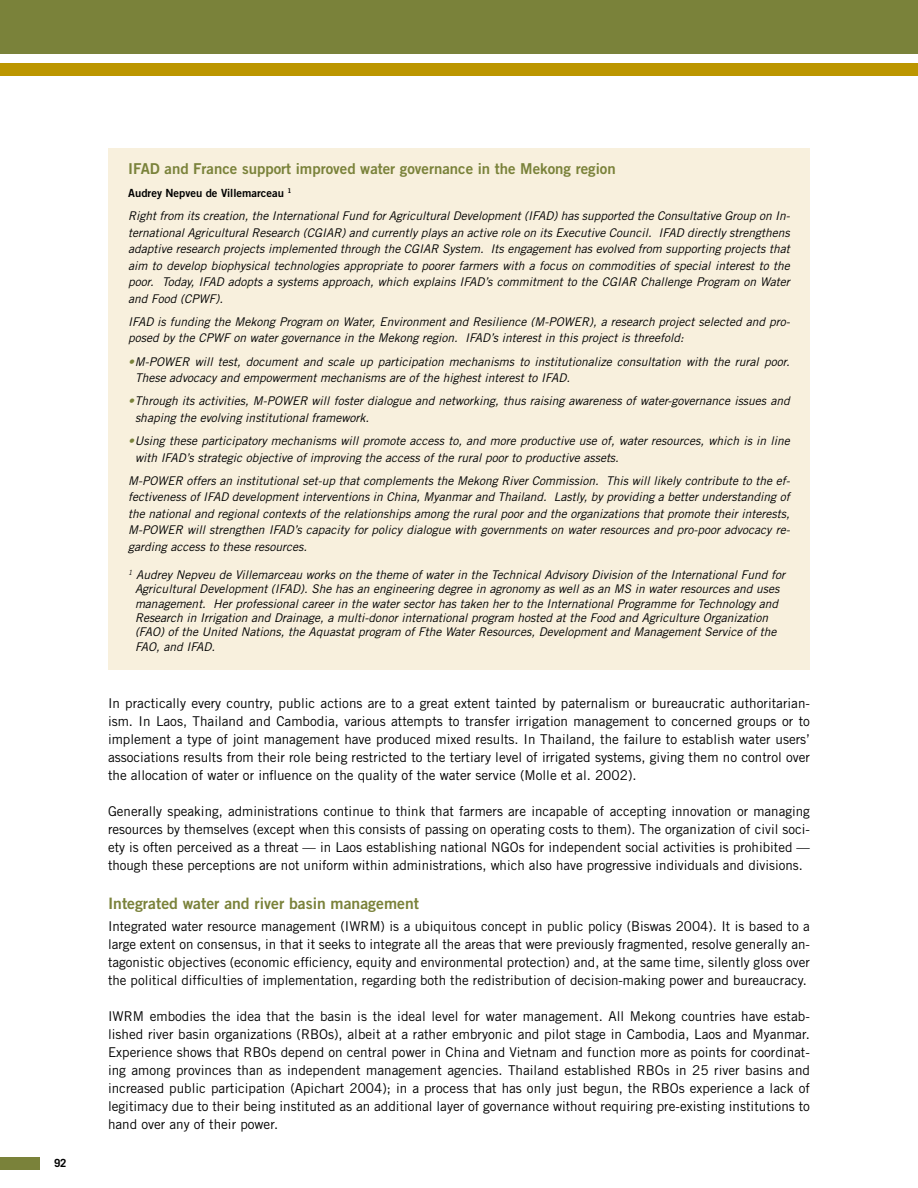
<style>
.page{position:relative;width:918px;height:1188px;background:#fff}
.page>*{position:absolute;margin:0;border:0;box-sizing:border-box;transform-origin:0 0}
.t1{font:15.75px "Trade Gothic Bold Two";color:#7a823a}
.t2{font:15px "Trade Gothic Bold Two";color:#7a823a}
.t3{font:13.5px/18px "Trade Gothic";color:#000;text-align:justify}
.t4{font:italic 12px/16.5px "Trade Gothic";color:#000}
.t5{font:11.25px "Trade Gothic Bold Two";color:#000}
.t6{font:700 11.25px "Trade Gothic";color:#000}
.s1{color:#7a823a}
</style>
<div class="page">
<div style="left:0;top:1157px;width:40px;height:13px;background:#7a823a"></div>
<div style="left:0;top:0;width:918px;height:54px;background:#7a823a"></div>
<div style="left:0;top:63px;width:918px;height:12px;background:#bc9600"></div>
<div style="left:108px;top:148px;width:702px;height:522px;background:#f8f0dd"></div>
<p class="t6" style="left:54px;top:1156px;width:7px">92</p>
<p class="t2" style="left:128px;top:160px;width:489px">IFAD and France support improved water governance in the Mekong region</p>
<p class="t5" style="left:128px;top:186px;width:165px">Audrey Nepveu de Villemarceau <sup>1</sup></p>
<p class="t4" style="left:128px;top:207px;width:663px;text-align:justify">Right from its creation, the International Fund for Agricultural Development (IFAD) has supported the Consultative Group on In&shy;ternational Agricultural Research (CGIAR) and currently plays an active role on its Executive Council. IFAD directly strengthens adaptive research projects implemented through the CGIAR System. Its engagement has evolved from supporting projects that aim to develop biophysical technologies appropriate to poorer farmers with a focus on commodities of special interest to the poor. Today, IFAD adopts a systems approach, which explains IFAD’s commitment to the CGIAR Challenge Program on Water and Food (CPWF).</p>
<p class="t4" style="left:128px;top:313px;width:663px">IFAD is funding the Mekong Program on Water, Environment and Resilience (M-POWER), a research project selected and pro&shy;posed by the CPWF on water governance in the Mekong region. IFAD’s interest in this project is threefold:</p>
<p class="t4" style="left:135px;top:353px;width:656px;text-indent:-7px"><span class="s1">•</span>M-POWER will test, document and scale up participation mechanisms to institutionalize consultation with the rural poor.<br>These advocacy and empowerment mechanisms are of the highest interest to IFAD.</p>
<p class="t4" style="left:135px;top:393px;width:656px;text-indent:-7px"><span class="s1">•</span>Through its activities, M-POWER will foster dialogue and networking, thus raising awareness of water-governance issues and shaping the evolving institutional framework.</p>
<p class="t4" style="left:135px;top:432px;width:656px;text-indent:-7px"><span class="s1">•</span>Using these participatory mechanisms will promote access to, and more productive use of, water resources, which is in line with IFAD’s strategic objective of improving the access of the rural poor to productive assets.</p>
<p class="t4" style="left:128px;top:472px;width:663px;text-align:justify">M-POWER offers an institutional set-up that complements the Mekong River Commission. This will likely contribute to the ef&shy;fectiveness of IFAD development interventions in China, Myanmar and Thailand. Lastly, by providing a better understanding of the national and regional contexts of the relationships among the rural poor and the organizations that promote their interests, M-POWER will strengthen IFAD’s capacity for policy dialogue with governments on water resources and pro-poor advocacy re&shy;garding access to these resources.</p>
<p class="t4" style="left:135px;top:567px;width:652px;line-height:14.4px;text-indent:-7px"><sup>1</sup> Audrey Nepveu de Villemarceau works on the theme of water in the Technical Advisory Division of the International Fund for Agricultural Development (IFAD). She has an engineering degree in agronomy as well as an MS in water resources and uses management. Her professional career in the water sector has taken her to the International Programme for Technology and Research in Irrigation and Drainage, a multi-donor international program hosted at the Food and Agriculture Organization (FAO) of the United Nations, the Aquastat program of Fthe Water Resources, Development and Management Service of the FAO, and IFAD.</p>
<p class="t3" style="left:108px;top:694px;width:704px">In practically every country, public actions are to a great extent tainted by paternalism or bureaucratic authoritarian&shy;ism. In Laos, Thailand and Cambodia, various attempts to transfer irrigation management to concerned groups or to implement a type of joint management have produced mixed results. In Thailand, the failure to establish water users’ associations results from their role being restricted to the tertiary level of irrigated systems, giving them no control over the allocation of water or influence on the quality of the water service (Molle et al. 2002).</p>
<p class="t3" style="left:108px;top:802px;width:704px">Generally speaking, administrations continue to think that farmers are incapable of accepting innovation or managing resources by themselves (except when this consists of passing on operating costs to them). The organization of civil soci&shy;ety is often perceived as a threat — in Laos establishing national NGOs for independent social activities is prohibited — though these perceptions are not uniform within administrations, which also have progressive individuals and divisions.</p>
<h1 class="t1" style="left:108px;top:893px;width:313px">Integrated water and river basin management</h1>
<p class="t3" style="left:108px;top:917px;width:704px">Integrated water resource management (IWRM) is a ubiquitous concept in public policy (Biswas 2004). It is based to a large extent on consensus, in that it seeks to integrate all the areas that were previously fragmented, resolve gen-erally an&shy;tagonistic objectives (economic efficiency, equity and environmental protection) and, at the same time, silently gloss over the political difficulties of implementation, regarding both the redistribution of decision-making power and bureaucracy.</p>
<p class="t3" style="left:108px;top:1007px;width:704px">IWRM embodies the idea that the basin is the ideal level for water management. All Mekong countries have estab&shy;lished river basin organizations (RBOs), albeit at a rather embryonic and pilot stage in Cambodia, Laos and Myanmar.<br>Experience shows that RBOs depend on central power in China and Vietnam and function more as points for coordinat&shy;ing among provinces than as independent management agencies. Thailand established RBOs in 25 river basins and increased public participation (Apichart 2004); in a process that has only just begun, the RBOs experience a lack of legitimacy due to their being instituted as an additional layer of governance without requiring pre-existing institutions to hand over any of their power.</p>
</div>
